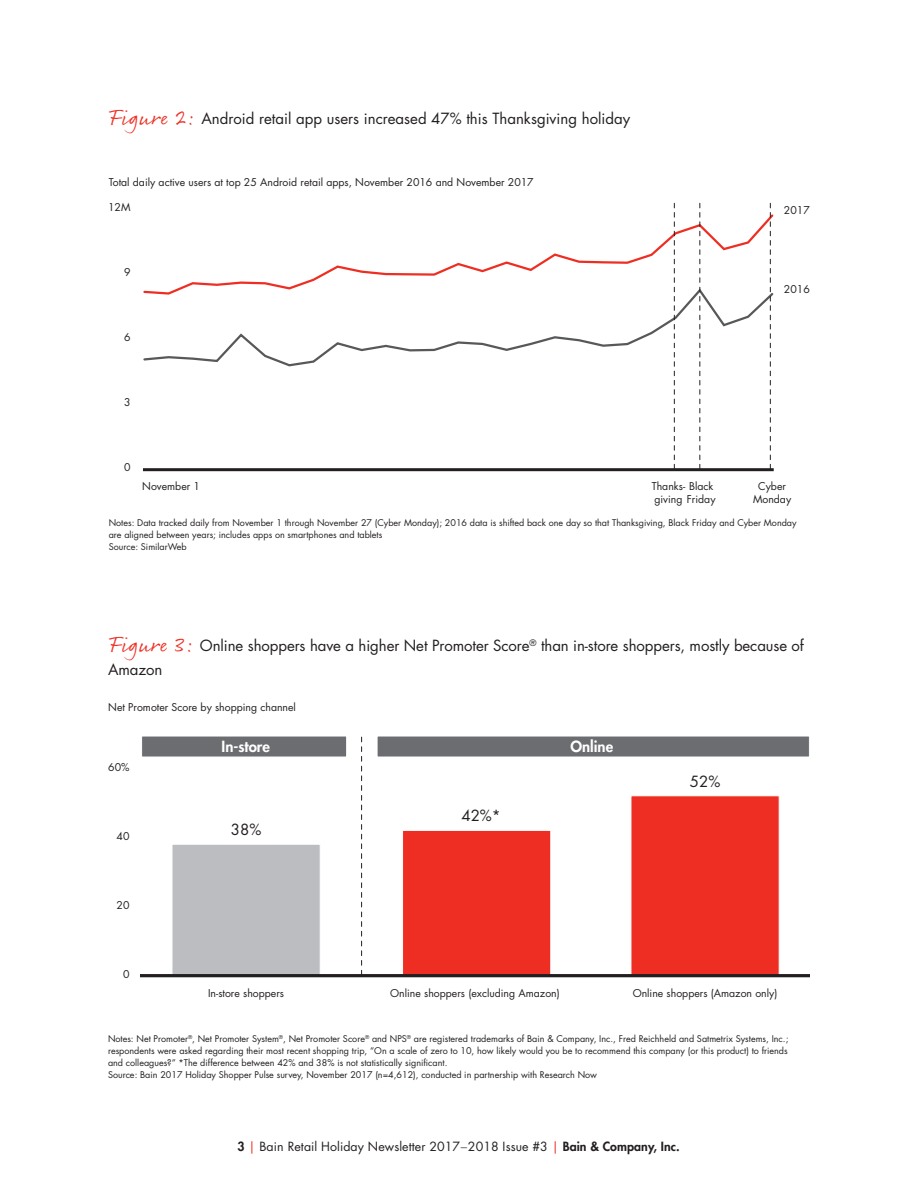
<style>
.page{position:relative;width:918px;height:1188px;background:#fff}
.page>*{position:absolute;margin:0;border:0;box-sizing:border-box;transform-origin:0 0}
.Chart_tagline{font:15px/24px "Futura";letter-spacing:-.005em;color:#231f20}
.t1{font:800 15px "Futura";color:#fff}
.t2{font:12.3px "Futura";letter-spacing:.005em;color:#231f20}
.t3{font:10.5px/13.5px "Futura";color:#231f20}
.t4{font:9px/12px "Futura";color:#231f20}
.s1{font-family:"Rollerscript Rough";font-size:22.5px;color:#ee2e22}
.s2{font-weight:800}
.s3{color:#ee2e22}
.s4{font-weight:300}
</style>
<div class="page">
<svg style="left:181px;top:212px;width:593px;height:75px"></svg>
<svg style="left:143px;top:287px;width:631px;height:80px"></svg>
<hr style="left:144px;top:468px;width:628px;height:3px;background:#231f20">
<svg style="left:770px;top:203px;width:1px;height:265px"></svg>
<svg style="left:700px;top:203px;width:1px;height:266px"></svg>
<svg style="left:674px;top:203px;width:1px;height:265px"></svg>
<div style="left:172px;top:844px;width:148px;height:132px;background:#bcbdc0;border:1px solid #fff"></div>
<div style="left:402px;top:830px;width:149px;height:146px;background:#ee2e22;border:1px solid #fff"></div>
<div style="left:631px;top:796px;width:148px;height:180px;background:#ee2e22"></div>
<hr style="left:142px;top:974px;width:667px;height:3px;background:#231f20">
<div style="left:141px;top:736px;width:206px;height:21px;background:#6c6d70"></div>
<div style="left:377px;top:736px;width:432px;height:21px;background:#6c6d70"></div>
<svg style="left:361px;top:737px;width:1px;height:237px"></svg>
<p class="Chart_tagline" style="left:108px;top:107px;width:524px"><span class="s1">Figure 2:</span> Android retail app users increased 47% this Thanksgiving holiday</p>
<p class="t3" style="left:109px;top:175px;width:426px">Total daily active users at top 25 Android retail apps, November 2016 and November 2017</p>
<p class="t3" style="left:108px;top:200px;width:24px">12M</p>
<p class="t3" style="left:124px;top:266px;width:8px">9</p>
<p class="t3" style="left:124px;top:331px;width:8px">6</p>
<p class="t3" style="left:124px;top:396px;width:8px">3</p>
<p class="t3" style="left:124px;top:461px;width:8px">0</p>
<p class="t3" style="left:784px;top:204px;width:27px">2017</p>
<p class="t3" style="left:784px;top:283px;width:27px">2016</p>
<p class="t3" style="left:142px;top:479px;width:59px">November 1</p>
<p class="t3" style="left:652px;top:479px;width:65px">Thanks- Black giving Friday</p>
<p class="t3" style="left:753px;top:479px;width:40px;text-align:center">Cyber<br>Monday</p>
<p class="t4" style="left:109px;top:517px;width:689px">Notes: Data tracked daily from November 1 through November 27 (Cyber Monday); 2016 data is shifted back one day so that Thanksgiving, Black Friday and Cyber Monday are aligned between years; includes apps on smartphones and tablets<br>Source: SimilarWeb</p>
<p class="Chart_tagline" style="left:108px;top:634px;width:698px"><span class="s1">Figure 3:</span> Online shoppers have a higher Net Promoter Score<sup>®</sup> than in-store shoppers, mostly because of<br>Amazon</p>
<p class="t3" style="left:108px;top:701px;width:189px">Net Promoter Score by shopping channel</p>
<p class="t1" style="left:222px;top:737px;width:50px">In-store</p>
<p class="t1" style="left:570px;top:737px;width:44px">Online</p>
<p class="t3" style="left:108px;top:761px;width:23px">60%</p>
<p class="t3" style="left:117px;top:829px;width:14px">40</p>
<p class="t3" style="left:117px;top:899px;width:14px">20</p>
<p class="t3" style="left:123px;top:968px;width:8px">0</p>
<p class="Chart_tagline" style="left:231px;top:818px;width:32px">38%</p>
<p class="t3" style="left:208px;top:987px;width:77px">In-store shoppers</p>
<p class="Chart_tagline" style="left:461px;top:804px;width:41px">42%*</p>
<p class="t3" style="left:390px;top:987px;width:171px">Online shoppers (excluding Amazon)</p>
<p class="Chart_tagline" style="left:690px;top:770px;width:32px">52%</p>
<p class="t3" style="left:633px;top:987px;width:146px">Online shoppers (Amazon only)</p>
<p class="t4" style="left:108px;top:1032px;width:682px">Notes: Net Promoter<sup>®</sup>, Net Promoter System<sup>®</sup>, Net Promoter Score<sup>®</sup> and NPS<sup>®</sup> are registered trademarks of Bain &amp; Company, Inc., Fred Reichheld and Satmetrix Systems, Inc.; respondents were asked regarding their most recent shopping trip, “On a scale of zero to 10, how likely would you be to recommend this company (or this product) to friends and colleagues?” *The difference between 42% and 38% is not statistically significant.<br>Source: Bain 2017 Holiday Shopper Pulse survey, November 2017 (n=4,612), conducted in partnership with Research Now</p>
<h2 class="t2" style="left:237px;top:1139px;width:444px"><span class="s2">3</span> <span class="s3">|</span> Bain Retail Holiday Newsletter 2017<span class="s4">−</span>2018 Issue #3 <span class="s3">|</span> <span class="s2">Bain &amp; Company, Inc.</span></h2>
</div>
